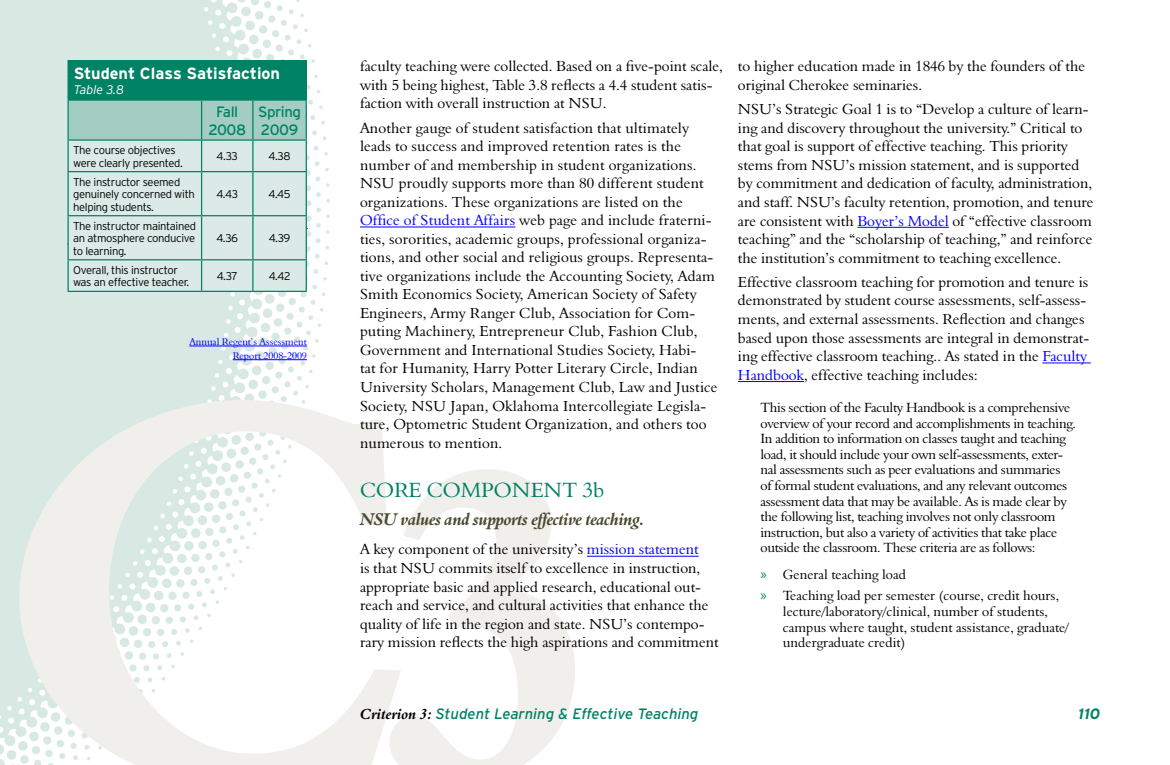
<style>
.page{position:relative;width:1170px;height:765px;background:#fff}
.page>*{position:absolute;margin:0;border:0;box-sizing:border-box;transform-origin:0 0}
.Core_Component_1{font:21.25px "Aldine 401 BT Roman A";color:#008265}
.Core_Component_Defin{font:17.5px "Aldine 401 BT Bold Italic A";letter-spacing:-.03em;color:#4a4a30}
.Table{font:700 16.25px "Interstate";color:#fff}
.Body{font:15px/18.5px "Aldine 401 BT Roman A";color:#000}
.t1{font:italic 15px "Interstate";color:#008265}
.Table-2{font:15px/18px "Interstate";letter-spacing:-.03em;color:#008265;text-align:center}
.t2{font:italic 700 15px "Interstate";color:#008265}
.Body_Quote{font:13.75px/15.6px "Aldine 401 BT Roman A";letter-spacing:-.02em;color:#000}
.Bulletted_List_in_a{font:13.75px/15.6px "Aldine 401 BT Roman A";color:#000}
.Table-3{font:italic 300 12.5px "Interstate";color:#fff}
.Table-4{font:300 11.25px/12.5px "Interstate";letter-spacing:-.03em;color:#000}
.Cutline{font:10px/13.8px "Aldine 401 BT Roman A";color:#00f;text-align:right}
.s1{color:#00f}
.s2{font-family:"Myriad Pro";font-size:15px;color:#008265}
.s3{font-family:"Aldine 401 BT Bold Italic A";font-style:normal;color:#000}
</style>
<div class="page">
<svg style="left:0;top:0;width:330px;height:765px;fill:#d8e9e4"></svg>
<svg style="left:19px;top:400px;width:556px;height:365px"></svg>
<hr style="left:360px;top:227px;width:155px;height:1px;background:#00f">
<hr style="left:587px;top:556px;width:112px;height:1px;background:#00f">
<hr style="left:857px;top:227px;width:92px;height:1px;background:#00f">
<hr style="left:1042px;top:363px;width:49px;height:1px;background:#00f">
<hr style="left:738px;top:381px;width:66px;height:1px;background:#00f">
<div style="left:68px;top:61px;width:238px;height:39px;background:#008265"></div>
<div style="left:69px;top:101px;width:237px;height:38px;background:#a3cdc3"></div>
<div style="left:69px;top:141px;width:237px;height:150px;background:#dbeae6"></div>
<hr style="left:68px;top:99px;width:134px;height:2px;background:#008265">
<hr style="left:68px;top:101px;width:1px;height:38px;background:#008265">
<hr style="left:202px;top:99px;width:51px;height:2px;background:#008265">
<hr style="left:201px;top:101px;width:1px;height:38px;background:#008265">
<hr style="left:253px;top:99px;width:54px;height:2px;background:#008265">
<hr style="left:252px;top:101px;width:2px;height:38px;background:#008265">
<hr style="left:306px;top:101px;width:1px;height:38px;background:#008265">
<hr style="left:306px;top:61px;width:1px;height:38px;background:#008265">
<hr style="left:68px;top:60px;width:134px;height:1px;background:#008265">
<hr style="left:202px;top:60px;width:51px;height:1px;background:#008265">
<hr style="left:253px;top:60px;width:54px;height:1px;background:#008265">
<hr style="left:68px;top:139px;width:134px;height:2px;background:#008265">
<hr style="left:68px;top:141px;width:1px;height:30px;background:#008265">
<hr style="left:202px;top:139px;width:51px;height:2px;background:#008265">
<hr style="left:201px;top:141px;width:1px;height:30px;background:#008265">
<hr style="left:253px;top:139px;width:54px;height:2px;background:#008265">
<hr style="left:252px;top:141px;width:2px;height:30px;background:#008265">
<hr style="left:306px;top:141px;width:1px;height:30px;background:#008265">
<hr style="left:68px;top:171px;width:134px;height:1px;background:#008265">
<hr style="left:68px;top:172px;width:1px;height:43px;background:#008265">
<hr style="left:202px;top:171px;width:51px;height:1px;background:#008265">
<hr style="left:201px;top:172px;width:1px;height:43px;background:#008265">
<hr style="left:253px;top:171px;width:54px;height:1px;background:#008265">
<hr style="left:252px;top:172px;width:2px;height:43px;background:#008265">
<hr style="left:306px;top:172px;width:1px;height:43px;background:#008265">
<hr style="left:68px;top:215px;width:134px;height:1px;background:#008265">
<hr style="left:68px;top:216px;width:1px;height:43px;background:#008265">
<hr style="left:202px;top:215px;width:51px;height:1px;background:#008265">
<hr style="left:201px;top:216px;width:1px;height:43px;background:#008265">
<hr style="left:253px;top:215px;width:54px;height:1px;background:#008265">
<hr style="left:252px;top:216px;width:2px;height:43px;background:#008265">
<hr style="left:306px;top:216px;width:1px;height:43px;background:#008265">
<hr style="left:68px;top:259px;width:134px;height:1px;background:#008265">
<hr style="left:68px;top:260px;width:1px;height:31px;background:#008265">
<hr style="left:202px;top:259px;width:51px;height:1px;background:#008265">
<hr style="left:201px;top:260px;width:1px;height:31px;background:#008265">
<hr style="left:253px;top:259px;width:54px;height:1px;background:#008265">
<hr style="left:252px;top:260px;width:2px;height:31px;background:#008265">
<hr style="left:306px;top:260px;width:1px;height:31px;background:#008265">
<hr style="left:68px;top:291px;width:134px;height:1px;background:#008265">
<hr style="left:202px;top:291px;width:51px;height:1px;background:#008265">
<hr style="left:253px;top:291px;width:54px;height:1px;background:#008265">
<hr style="left:189px;top:346px;width:118px;height:1px;background:#00f">
<hr style="left:233px;top:359px;width:74px;height:1px;background:#00f">
<p class="Table" style="left:74px;top:65px;width:208px">Student Class Satisfaction</p>
<p class="Table-3" style="left:74px;top:82px;width:52px">Table 3.8</p>
<p class="Table-2" style="left:208px;top:103px;width:39px">Fall<br>2008</p>
<p class="Table-2" style="left:258px;top:103px;width:45px;text-align:left">Spring<br>2009</p>
<p class="Table-4" style="left:73px;top:144px;width:111px">The course objectives were clearly presented.</p>
<p class="Table-4" style="left:217px;top:150px;width:23px">4.33</p>
<p class="Table-4" style="left:269px;top:150px;width:24px">4.38</p>
<p class="Table-4" style="left:73px;top:175px;width:123px">The instructor seemed genuinely concerned with helping students.</p>
<p class="Table-4" style="left:216px;top:188px;width:23px">4.43</p>
<p class="Table-4" style="left:269px;top:188px;width:24px">4.45</p>
<p class="Table-4" style="left:73px;top:219px;width:125px;text-align:justify">The instructor maintained an atmosphere conducive to learning.</p>
<p class="Table-4" style="left:216px;top:232px;width:23px">4.36</p>
<p class="Table-4" style="left:269px;top:232px;width:23px">4.39</p>
<p class="Table-4" style="left:73px;top:264px;width:118px">Overall, this instructor was an effective teacher.</p>
<p class="Table-4" style="left:217px;top:270px;width:22px">4.37</p>
<p class="Table-4" style="left:269px;top:270px;width:23px">4.42</p>
<p class="Cutline" style="left:189px;top:334px;width:119px">Annual Regent’s Assessment<br>Report 2008-2009</p>
<p class="Body" style="left:360px;top:57px;width:364px">faculty teaching were collected. Based on a five-point scale, with 5 being highest, Table 3.8 reflects a 4.4 student satis&shy;faction with overall instruction at NSU.</p>
<p class="Body" style="left:360px;top:118px;width:359px">Another gauge of student satisfaction that ultimately leads to success and improved retention rates is the number of and membership in student organizations.<br>NSU proudly supports more than 80 different student organizations. These organizations are listed on the <span class="s1">Office of Student Affairs</span> web page and include fraterni&shy;ties, sororities, academic groups, professional organiza&shy;tions, and other social and religious groups. Representa&shy;tive organizations include the Accounting Society, Adam Smith Economics Society, American Society of Safety Engineers, Army Ranger Club, Association for Com&shy;puting Machinery, Entrepreneur Club, Fashion Club, Government and International Studies Society, Habi-<br>tat for Humanity, Harry Potter Literary Circle, Indian University Scholars, Management Club, Law and Justice Society, NSU Japan, Oklahoma Intercollegiate Legisla&shy;ture, Optometric Student Organization, and others too numerous to mention.</p>
<p class="Core_Component_1" style="left:360px;top:477px;width:246px">CORE COMPONENT 3b</p>
<p class="Core_Component_Defin" style="left:360px;top:508px;width:286px">NSU values and supports effective teaching.</p>
<p class="Body" style="left:360px;top:540px;width:360px">A key component of the university’s <span class="s1">mission statement<br></span>is that NSU commits itself to excellence in instruction, appropriate basic and applied research, educational out&shy;reach and service, and cultural activities that enhance the quality of life in the region and state. NSU’s contempo&shy;rary mission reflects the high aspirations and commitment</p>
<p class="Body" style="left:738px;top:57px;width:349px">to higher education made in 1846 by the founders of the original Cherokee seminaries.</p>
<p class="Body" style="left:738px;top:100px;width:357px">NSU’s Strategic Goal 1 is to “Develop a culture of learn&shy;ing and discovery throughout the university.” Critical to that goal is support of effective teaching. This priority stems from NSU’s mission statement, and is supported by commitment and dedication of faculty, administration, and staff. NSU’s faculty retention, promotion, and tenure are consistent with <span class="s1">Boyer’s Model</span> of “effective classroom teaching” and the “scholarship of teaching,” and reinforce the institution’s commitment to teaching excellence.</p>
<p class="Body" style="left:738px;top:272px;width:353px">Effective classroom teaching for promotion and tenure is demonstrated by student course assessments, self-assess&shy;ments, and external assessments. Reflection and changes based upon those assessments are integral in demonstrat&shy;ing effective classroom teaching.. As stated in the <span class="s1">Faculty Handbook</span>, effective teaching includes:</p>
<p class="Body_Quote" style="left:760px;top:400px;width:317px">This section of the Faculty Handbook is a comprehensive overview of your record and accomplishments in teaching.<br>In addition to information on classes taught and teaching load, it should include your own self-assessments, exter&shy;nal assessments such as peer evaluations and summaries<br>of formal student evaluations, and any relevant outcomes assessment data that may be available. As is made clear by the following list, teaching involves not only classroom instruction, but also a variety of activities that take place outside the classroom. These criteria are as follows:</p>
<p class="Bulletted_List_in_a" style="left:760px;top:567px;width:147px"><span class="s2">»</span> General teaching load</p>
<p class="Bulletted_List_in_a" style="left:783px;top:588px;width:288px;text-indent:-22px"><span class="s2">»</span> Teaching load per semester (course, credit hours, lecture/laboratory/clinical, number of students, campus where taught, student assistance, graduate/ undergraduate credit)</p>
<p class="t1" style="left:360px;top:704px;width:340px"><span class="s3">Criterion 3:</span> Student Learning &amp; Effective Teaching</p>
<p class="t2" style="left:1078px;top:704px;width:23px">110</p>
</div>
